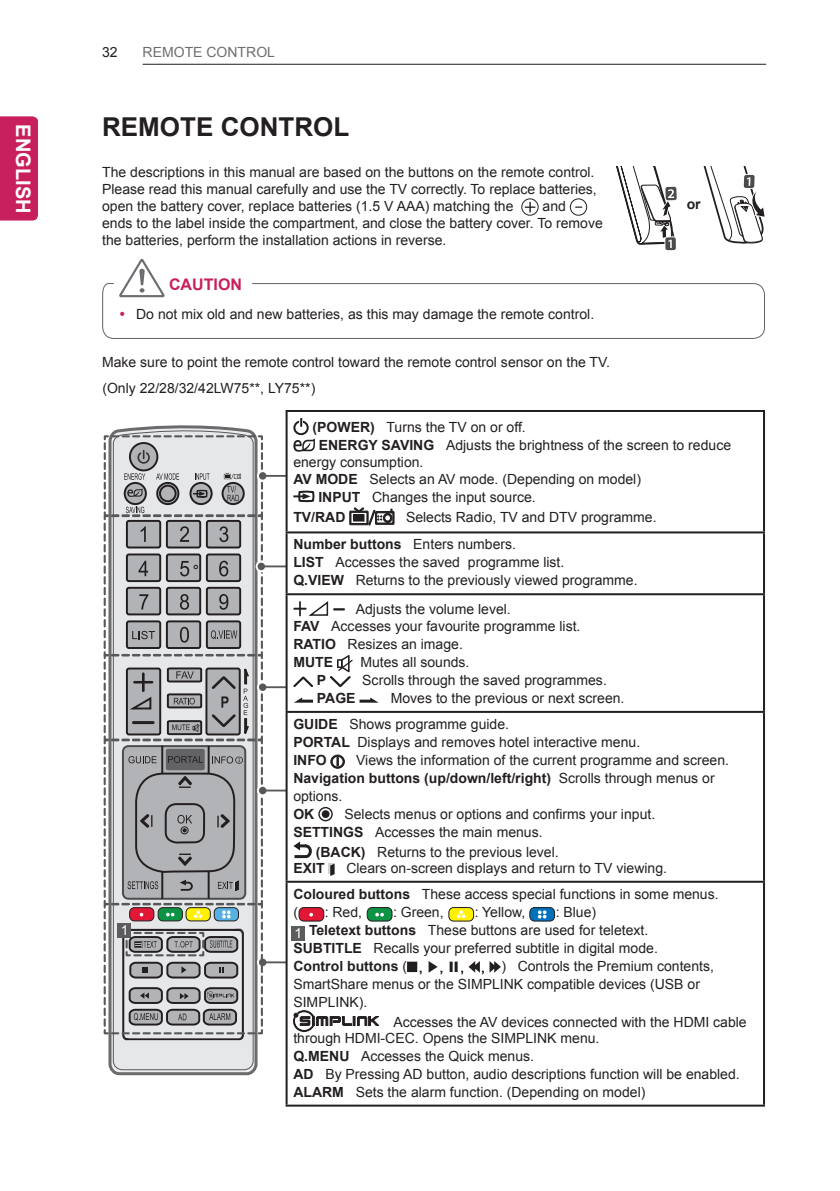
<style>
.page{position:relative;width:840px;height:1191px;background:#fff}
.page>*{position:absolute;margin:0;border:0;box-sizing:border-box;transform-origin:0 0}
.t1{font:700 26px "Arial";color:#231f20}
.t2{font:700 20px "Arial";color:#fff}
.t3{font:700 16px "Arial";color:#c8205d}
.t4{font:14px/18px "Arial";color:#231f20}
.t5{font:700 14px "Arial";color:#231f20}
.t6{font:14px "Arial";color:#6c6d70}
.t7{font:700 14px "Arial";color:#fff}
.t8{font:13.8px "Arial";color:#fff}
.s1{font-weight:700}
.s2{font-weight:400}
</style>
<div class="page">
<div style="left:0;top:117px;width:38px;height:103px;background:#c8205d"></div>
<hr style="left:142px;top:64px;width:623px;height:1px;background:#231f20">
<svg style="left:113px;top:425px;width:140px;height:645px"></svg>
<hr style="left:262px;top:475px;width:43px;height:2px;background:#57585a">
<div style="left:259px;top:472px;width:7px;height:7px;background:#57585a;border-radius:50%"></div>
<hr style="left:261px;top:565px;width:43px;height:2px;background:#57585a">
<hr style="left:262px;top:686px;width:43px;height:2px;background:#57585a">
<div style="left:259px;top:683px;width:7px;height:8px;background:#57585a;border-radius:50%"></div>
<hr style="left:262px;top:789px;width:43px;height:2px;background:#57585a">
<div style="left:259px;top:787px;width:7px;height:7px;background:#57585a;border-radius:50%"></div>
<hr style="left:262px;top:961px;width:43px;height:2px;background:#57585a">
<svg style="left:524px;top:202px;width:11px;height:11px"></svg>
<div style="left:521px;top:198px;width:17px;height:18px;border:1px solid #231f20;border-radius:50%"></div>
<svg style="left:575px;top:206px;width:7px;height:2px"></svg>
<div style="left:569px;top:198px;width:18px;height:18px;border:1px solid #231f20;border-radius:50%"></div>
<div style="left:664px;top:236px;width:12px;height:14px;border:2px solid #fff;border-radius:2px"></div>
<div style="left:664px;top:186px;width:13px;height:15px;border:2px solid #fff;border-radius:2px"></div>
<div style="left:665px;top:187px;width:11px;height:13px;background:#4b4c4d;border-radius:2px"></div>
<svg style="left:616px;top:167px;width:59px;height:83px"></svg>
<svg style="left:704px;top:167px;width:61px;height:77px"></svg>
<svg style="left:287px;top:412px;width:475px;height:692px"></svg>
<hr style="left:285px;top:410px;width:479px;height:2px;background:#231f20">
<hr style="left:285px;top:412px;width:2px;height:119px;background:#231f20">
<hr style="left:762px;top:412px;width:2px;height:119px;background:#231f20">
<hr style="left:285px;top:531px;width:479px;height:2px;background:#231f20">
<hr style="left:285px;top:533px;width:2px;height:60px;background:#231f20">
<hr style="left:762px;top:533px;width:2px;height:60px;background:#231f20">
<hr style="left:285px;top:593px;width:479px;height:2px;background:#231f20">
<hr style="left:285px;top:595px;width:2px;height:116px;background:#231f20">
<hr style="left:762px;top:595px;width:2px;height:116px;background:#231f20">
<hr style="left:285px;top:711px;width:479px;height:2px;background:#231f20">
<hr style="left:285px;top:713px;width:2px;height:167px;background:#231f20">
<hr style="left:762px;top:713px;width:2px;height:167px;background:#231f20">
<hr style="left:285px;top:880px;width:479px;height:2px;background:#231f20">
<hr style="left:285px;top:882px;width:2px;height:222px;background:#231f20">
<hr style="left:762px;top:882px;width:2px;height:222px;background:#231f20">
<hr style="left:285px;top:1104px;width:479px;height:2px;background:#231f20">
<div style="left:293px;top:420px;width:15px;height:15px;border:2px solid #231f20;border-radius:50%"></div>
<svg style="left:299px;top:418px;width:4px;height:9px"></svg>
<svg style="left:293px;top:438px;width:22px;height:14px"></svg>
<svg style="left:293px;top:490px;width:21px;height:12px"></svg>
<svg style="left:349px;top:507px;width:45px;height:21px"></svg>
<svg style="left:293px;top:600px;width:51px;height:16px"></svg>
<svg style="left:293px;top:676px;width:20px;height:11px"></svg>
<svg style="left:329px;top:655px;width:23px;height:32px"></svg>
<svg style="left:293px;top:697px;width:20px;height:5px"></svg>
<svg style="left:359px;top:697px;width:19px;height:5px"></svg>
<svg style="left:330px;top:755px;width:14px;height:13px"></svg>
<div style="left:318px;top:807px;width:14px;height:14px;border:1px solid #231f20;border-radius:50%"></div>
<div style="left:321px;top:810px;width:8px;height:8px;background:#231f20;border-radius:50%"></div>
<svg style="left:290px;top:838px;width:23px;height:21px"></svg>
<div style="left:328px;top:863px;width:6px;height:11px;background:#d1d2d4"></div>
<svg style="left:330px;top:864px;width:4px;height:12px"></svg>
<div style="left:299px;top:907px;width:24px;height:14px;background:#e21736;border-radius:5px"></div>
<div style="left:298px;top:907px;width:26px;height:14px;border:1px solid #231f20;border-radius:5px"></div>
<svg style="left:309px;top:912px;width:4px;height:4px"></svg>
<div style="left:367px;top:907px;width:25px;height:14px;background:#0d9344;border-radius:5px"></div>
<div style="left:366px;top:907px;width:26px;height:14px;border:1px solid #231f20;border-radius:5px"></div>
<svg style="left:375px;top:912px;width:9px;height:4px"></svg>
<div style="left:448px;top:907px;width:25px;height:14px;background:#fff101;border-radius:5px"></div>
<div style="left:448px;top:907px;width:26px;height:14px;border:1px solid #231f20;border-radius:5px"></div>
<svg style="left:456px;top:910px;width:9px;height:8px"></svg>
<div style="left:529px;top:907px;width:25px;height:14px;background:#0072bc;border-radius:5px"></div>
<div style="left:529px;top:907px;width:25px;height:14px;border:1px solid #231f20;border-radius:5px"></div>
<svg style="left:537px;top:910px;width:9px;height:8px"></svg>
<svg style="left:407px;top:961px;width:93px;height:13px"></svg>
<svg style="left:293px;top:1010px;width:85px;height:21px"></svg>
<div style="left:291px;top:925px;width:14px;height:15px;background:#5c5c5f"></div>
<svg style="left:103px;top:434px;width:161px;height:606px"></svg>
<div style="left:117px;top:923px;width:14px;height:15px;background:#5c5c5f"></div>
<svg style="left:102px;top:259px;width:663px;height:80px"></svg>
<h2 class="t2" style="left:36px;top:124px;width:90px;rotate:90deg">ENGLISH</h2>
<p class="t7" style="left:35px;top:154px;width:32px;rotate:90deg">ENG</p>
<p class="t4" style="left:102px;top:43px;width:17px">32</p>
<p class="t6" style="left:142px;top:43px;width:134px">REMOTE CONTROL</p>
<h1 class="t1" style="left:102px;top:109px;width:248px">REMOTE CONTROL</h1>
<p class="t4" style="left:102px;top:163px;width:496px;line-height:17px">The descriptions in this manual are based on the buttons on the remote control.<br>Please read this manual carefully and use the TV correctly. To replace batteries, open the battery cover, replace batteries (1.5 V AAA) matching the</p>
<p class="t4" style="left:102px;top:197px;width:502px;line-height:17px;text-indent:440px">and<br>ends to the label inside the compartment, and close the battery cover. To remove the batteries, perform the installation actions in reverse.</p>
<p class="t5" style="left:686px;top:195px;width:16px">or</p>
<p class="t3" style="left:169px;top:274px;width:74px">CAUTION</p>
<p class="t4" style="left:136px;top:305px;width:459px">Do not mix old and new batteries, as this may damage the remote control.</p>
<p class="t4" style="left:102px;top:353px;width:509px">Make sure to point the remote control toward the remote control sensor on the TV.</p>
<p class="t4" style="left:102px;top:379px;width:214px">(Only 22/28/32/42LW75**, LY75**)</p>
<p class="t4" style="left:318px;top:417px;width:413px;text-indent:-6px"><span class="s1">(POWER)</span> Turns the TV on or off.<br><span class="s1">ENERGY SAVING</span> Adjusts the brightness of the screen to reduce</p>
<p class="t4" style="left:293px;top:453px;width:131px">energy consumption.</p>
<p class="t4" style="left:293px;top:470px;width:349px"><span class="s1">AV MODE</span> Selects an AV mode. (Depending on model)</p>
<p class="t4" style="left:318px;top:488px;width:219px"><span class="s1">INPUT</span> Changes the input source.</p>
<p class="t5" style="left:293px;top:507px;width:54px">TV/RAD</p>
<p class="t4" style="left:293px;top:503px;width:364px;line-height:28px;text-indent:112px">Selects Radio, TV and DTV programme.<br><span class="s1">Number buttons</span> Enters numbers.</p>
<p class="t4" style="left:293px;top:553px;width:345px"><span class="s1">LIST</span> Accesses the saved programme list.<br><span class="s1">Q.VIEW</span> Returns to the previously viewed programme.</p>
<p class="t4" style="left:293px;top:600px;width:288px;text-indent:62px">Adjusts the volume level.<br><span class="s1">FAV</span> Accesses your favourite programme list.<br><span class="s1">RATIO</span> Resizes an image.<br><span class="s1">MUTE</span></p>
<p class="t4" style="left:360px;top:653px;width:110px">Mutes all sounds.</p>
<p class="t5" style="left:317px;top:671px;width:9px">P</p>
<p class="t4" style="left:362px;top:671px;width:246px">Scrolls through the saved programmes.</p>
<p class="t5" style="left:317px;top:689px;width:40px">PAGE</p>
<p class="t4" style="left:293px;top:685px;width:332px;line-height:25.8px;text-indent:97px">Moves to the previous or next screen.<br><span class="s1">GUIDE</span> Shows programme guide.</p>
<p class="t4" style="left:293px;top:733px;width:348px"><span class="s1">PORTAL</span> Displays and removes hotel interactive menu.<br><span class="s1">INFO</span></p>
<p class="t4" style="left:293px;top:751px;width:437px;text-indent:63px">Views the information of the current programme and screen.<br><span class="s1">Navigation buttons (up/down/left/right)</span> Scrolls through menus or options.</p>
<p class="t5" style="left:293px;top:805px;width:22px">OK</p>
<p class="t4" style="left:293px;top:805px;width:363px;text-indent:51px">Selects menus or options and confirms your input.<br><span class="s1">SETTINGS</span> Accesses the main menus.</p>
<p class="t4" style="left:293px;top:844px;width:267px;line-height:16px;text-indent:22px"><span class="s1">(BACK)</span> Returns to the previous level.<br><span class="s1">EXIT</span></p>
<p class="t4" style="left:293px;top:855px;width:426px;line-height:25.8px;text-align:center">Clears on-screen displays and return to TV viewing.<br><span class="s1">Coloured buttons</span> These access special functions in some menus.</p>
<p class="t4" style="left:293px;top:903px;width:6px">(</p>
<p class="t4" style="left:324px;top:903px;width:39px">: Red,</p>
<p class="t4" style="left:393px;top:903px;width:52px">: Green,</p>
<p class="t4" style="left:474px;top:903px;width:52px">: Yellow,</p>
<p class="t4" style="left:555px;top:903px;width:42px">: Blue)</p>
<p class="t4" style="left:309px;top:921px;width:340px"><span class="s1">Teletext buttons</span> These buttons are used for teletext.</p>
<p class="t4" style="left:293px;top:939px;width:366px"><span class="s1">SUBTITLE</span> Recalls your preferred subtitle in digital mode.</p>
<p class="t5" style="left:293px;top:956px;width:115px">Control buttons <span class="s2">(</span></p>
<p class="t8" style="left:121px;top:921px;width:9px">1</p>
<p class="t8" style="left:294px;top:923px;width:9px">1</p>
<p class="t4" style="left:293px;top:957px;width:422px;text-indent:208px">) Controls the Premium contents,<br>SmartShare menus or the SIMPLINK compatible devices (USB or<br>SIMPLINK).</p>
<p class="t4" style="left:293px;top:1014px;width:454px;line-height:16px;text-indent:100px">Accesses the AV devices connected with the HDMI cable through HDMI-CEC. Opens the SIMPLINK menu.</p>
<p class="t4" style="left:293px;top:1047px;width:447px"><span class="s1">Q.MENU</span> Accesses the Quick menus.<br><span class="s1">AD</span> By Pressing AD button, audio descriptions function will be enabled.<br><span class="s1">ALARM</span></p>
<p class="t4" style="left:355px;top:1083px;width:291px">Sets the alarm function. (Depending on model)</p>
</div>
